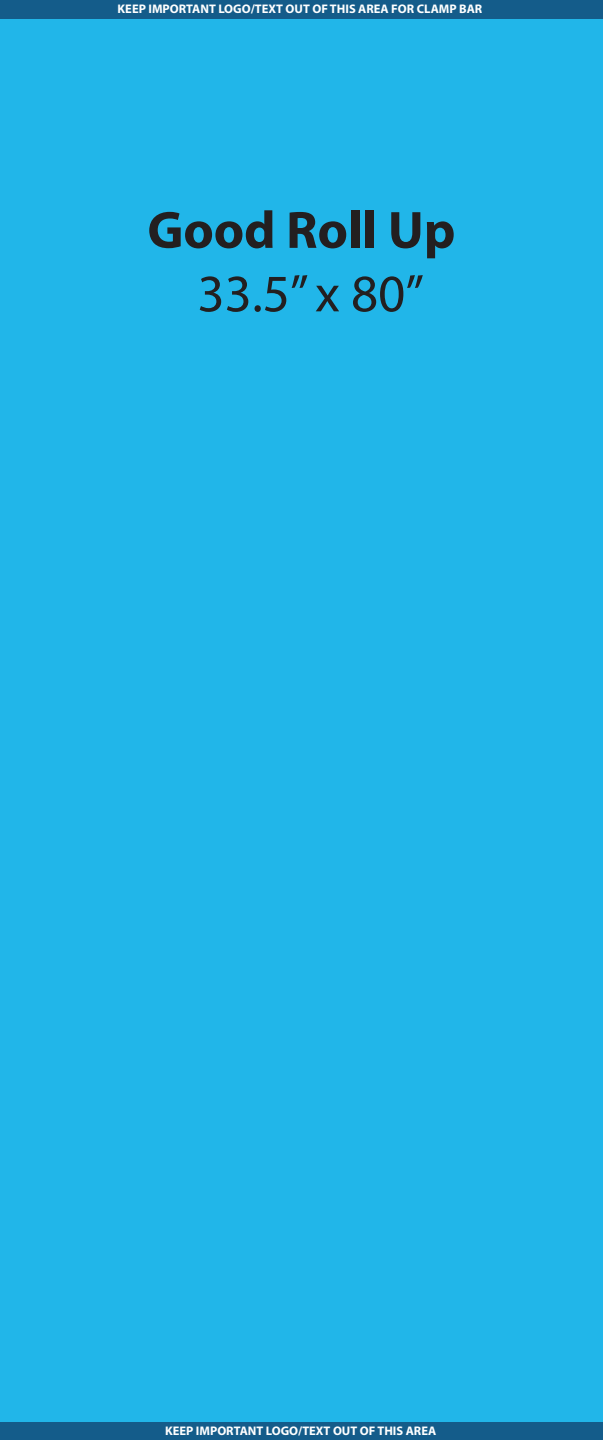
<style>
.page{position:relative;width:603px;height:1440px;background:#21b6e9}
.page>*{position:absolute;margin:0;border:0;box-sizing:border-box;transform-origin:0 0}
.t1{font:700 52.9px "Myriad Pro";color:#231f20}
.t2{font:52.9px "Myriad Pro";color:#231f20}
.t3{font:700 12.5px "Myriad Pro";color:#fff}
</style>
<div class="page">
<div style="left:0;top:0;width:603px;height:18px;background:#145c8a"></div>
<div style="left:0;top:1422px;width:603px;height:18px;background:#145c8a"></div>
<p class="t3" style="left:118px;top:1px;width:366px">KEEP IMPORTANT LOGO/TEXT OUT OF THIS AREA FOR CLAMP BAR</p>
<h1 class="t1" style="left:147px;top:196px;width:310px">Good Roll Up</h1>
<h1 class="t2" style="left:198px;top:261px;width:228px">33.5” x 80”</h1>
<p class="t3" style="left:165px;top:1423px;width:273px">KEEP IMPORTANT LOGO/TEXT OUT OF THIS AREA</p>
</div>
